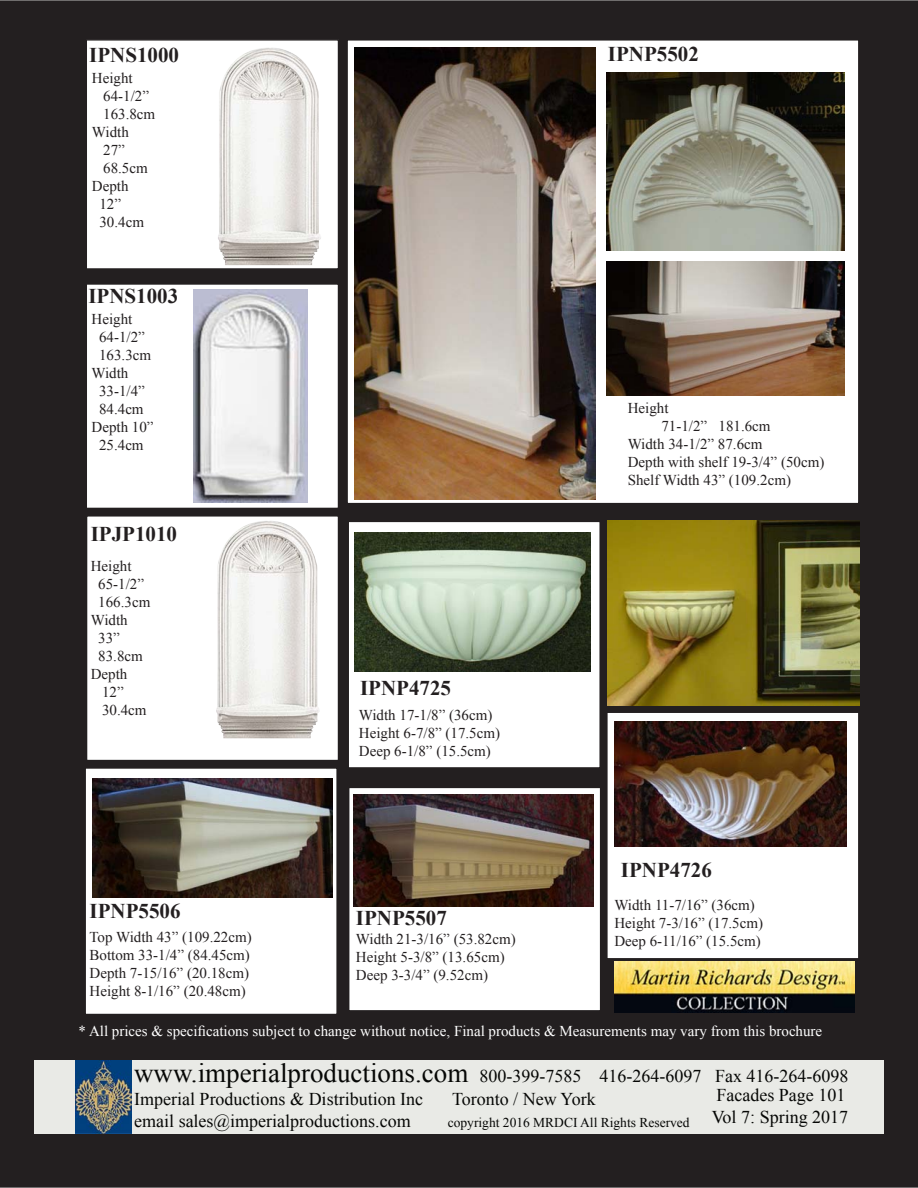
<style>
.page{position:relative;width:918px;height:1188px;background:#231f20}
.page>*{position:absolute;margin:0;border:0;box-sizing:border-box;transform-origin:0 0}
.t1{font:700 21px "Times New Roman";color:#231f20}
.t2{font:18px "Times New Roman";color:#060705}
.t3{font:15px "Times New Roman";color:#231f20}
.t4{font:15px "Times New Roman";color:#fff}
.t5{font:13.5px "Times New Roman";color:#060705}
.s1{font-size:27px}
</style>
<div class="page">
<div style="left:85px;top:768px;width:252px;height:247px;background:#fff"></div>
<div style="left:84px;top:767px;width:254px;height:248px;border:2px solid #231f20"></div>
<div style="left:87px;top:516px;width:252px;height:245px;background:#fff"></div>
<div style="left:86px;top:515px;width:253px;height:246px;border:2px solid #231f20"></div>
<div style="left:347px;top:40px;width:512px;height:464px;background:#fff"></div>
<div style="left:346px;top:39px;width:514px;height:465px;border:2px solid #231f20"></div>
<img style="left:354px;top:47px;width:242px;height:453px">
<img style="left:606px;top:73px;width:239px;height:178px">
<img style="left:606px;top:261px;width:238px;height:134px">
<img style="left:93px;top:779px;width:239px;height:119px">
<div style="left:348px;top:521px;width:252px;height:247px;background:#fff"></div>
<div style="left:347px;top:521px;width:254px;height:248px;border:2px solid #231f20"></div>
<img style="left:354px;top:532px;width:236px;height:140px">
<img style="left:608px;top:521px;width:252px;height:184px">
<div style="left:607px;top:712px;width:252px;height:247px;background:#fff"></div>
<div style="left:606px;top:711px;width:254px;height:249px;border:2px solid #231f20"></div>
<img style="left:614px;top:721px;width:232px;height:125px">
<div style="left:349px;top:787px;width:252px;height:224px;background:#fff"></div>
<div style="left:348px;top:787px;width:253px;height:225px;border:2px solid #231f20"></div>
<img style="left:353px;top:794px;width:241px;height:113px">
<div style="left:86px;top:284px;width:253px;height:224px;background:#fff"></div>
<div style="left:86px;top:283px;width:253px;height:226px;border:2px solid #231f20"></div>
<img style="left:194px;top:289px;width:113px;height:213px">
<div style="left:86px;top:40px;width:253px;height:229px;background:#fff"></div>
<div style="left:86px;top:39px;width:253px;height:231px;border:2px solid #231f20"></div>
<img style="left:218px;top:48px;width:103px;height:217px">
<img style="left:216px;top:521px;width:104px;height:217px">
<img style="left:614px;top:962px;width:241px;height:51px">
<div style="left:34px;top:1061px;width:850px;height:73px;background:#e9eae6"></div>
<img style="left:76px;top:1060px;width:55px;height:73px">
<p class="t1" style="left:89px;top:40px;width:91px">IPNS1000</p>
<p class="t3" style="left:92px;top:67px;width:42px">Height</p>
<p class="t3" style="left:103px;top:85px;width:47px">64-1/2”</p>
<p class="t3" style="left:103px;top:103px;width:54px">163.8cm</p>
<p class="t3" style="left:92px;top:121px;width:38px">Width</p>
<p class="t3" style="left:103px;top:139px;width:23px">27”</p>
<p class="t3" style="left:103px;top:157px;width:46px">68.5cm</p>
<p class="t3" style="left:92px;top:175px;width:38px">Depth</p>
<p class="t3" style="left:99px;top:193px;width:23px">12”</p>
<p class="t3" style="left:99px;top:211px;width:46px">30.4cm</p>
<p class="t1" style="left:88px;top:282px;width:91px">IPNS1003</p>
<p class="t3" style="left:92px;top:309px;width:42px">Height</p>
<p class="t3" style="left:99px;top:327px;width:47px">64-1/2”</p>
<p class="t3" style="left:99px;top:345px;width:54px">163.3cm</p>
<p class="t3" style="left:92px;top:363px;width:38px">Width</p>
<p class="t3" style="left:99px;top:381px;width:47px">33-1/4”</p>
<p class="t3" style="left:99px;top:399px;width:46px">84.4cm</p>
<p class="t3" style="left:92px;top:417px;width:64px">Depth 10”</p>
<p class="t3" style="left:99px;top:435px;width:46px">25.4cm</p>
<p class="t1" style="left:91px;top:520px;width:88px">IPJP1010</p>
<p class="t3" style="left:91px;top:556px;width:42px">Height</p>
<p class="t3" style="left:98px;top:574px;width:47px">65-1/2”</p>
<p class="t3" style="left:98px;top:592px;width:54px">166.3cm</p>
<p class="t3" style="left:91px;top:610px;width:38px">Width</p>
<p class="t3" style="left:98px;top:628px;width:23px">33”</p>
<p class="t3" style="left:98px;top:646px;width:46px">83.8cm</p>
<p class="t3" style="left:91px;top:664px;width:38px">Depth</p>
<p class="t3" style="left:102px;top:682px;width:23px">12”</p>
<p class="t3" style="left:102px;top:700px;width:46px">30.4cm</p>
<p class="t1" style="left:90px;top:896px;width:92px">IPNP5506</p>
<p class="t3" style="left:90px;top:927px;width:164px">Top Width 43” (109.22cm)</p>
<p class="t3" style="left:90px;top:945px;width:162px">Bottom 33-1/4” (84.45cm)</p>
<p class="t3" style="left:90px;top:963px;width:161px">Depth 7-15/16” (20.18cm)</p>
<p class="t3" style="left:90px;top:981px;width:158px">Height 8-1/16” (20.48cm)</p>
<p class="t1" style="left:608px;top:40px;width:92px">IPNP5502</p>
<p class="t1" style="left:360px;top:674px;width:92px">IPNP4725</p>
<p class="t3" style="left:359px;top:705px;width:135px">Width 17-1/8” (36cm)</p>
<p class="t3" style="left:359px;top:723px;width:143px">Height 6-7/8” (17.5cm)</p>
<p class="t3" style="left:359px;top:741px;width:134px">Deep 6-1/8” (15.5cm)</p>
<p class="t1" style="left:356px;top:904px;width:92px">IPNP5507</p>
<p class="t3" style="left:628px;top:398px;width:42px">Height</p>
<p class="t3" style="left:661px;top:416px;width:111px">71-1/2” 181.6cm</p>
<p class="t3" style="left:628px;top:434px;width:136px">Width 34-1/2” 87.6cm</p>
<p class="t3" style="left:628px;top:452px;width:198px">Depth with shelf 19-3/4” (50cm)</p>
<p class="t3" style="left:628px;top:470px;width:165px">Shelf Width 43” (109.2cm)</p>
<p class="t1" style="left:621px;top:855px;width:92px">IPNP4726</p>
<p class="t3" style="left:614px;top:895px;width:142px">Width 11-7/16” (36cm)</p>
<p class="t3" style="left:614px;top:913px;width:150px">Height 7-3/16” (17.5cm)</p>
<p class="t3" style="left:356px;top:929px;width:161px">Width 21-3/16” (53.82cm)</p>
<p class="t3" style="left:614px;top:931px;width:148px">Deep 6-11/16” (15.5cm)</p>
<p class="t3" style="left:356px;top:947px;width:150px">Height 5-3/8” (13.65cm)</p>
<p class="t3" style="left:356px;top:965px;width:134px">Deep 3-3/4” (9.52cm)</p>
<p class="t4" style="left:79px;top:1021px;width:745px">* All prices &amp; specifications subject to change without notice, Final products &amp; Measurements may vary from this brochure</p>
<p class="t2" style="left:134px;top:1064px;width:716px"><span class="s1">www.imperialproductions.com</span> 800-399-7585 416-264-6097 Fax 416-264-6098</p>
<p class="t2" style="left:134px;top:1087px;width:290px">Imperial Productions &amp; Distribution Inc</p>
<p class="t2" style="left:452px;top:1087px;width:145px">Toronto / New York</p>
<p class="t2" style="left:134px;top:1109px;width:278px">email sales@imperialproductions.com</p>
<p class="t5" style="left:448px;top:1113px;width:243px">copyright 2016 MRDCI All Rights Reserved</p>
<p class="t2" style="left:716px;top:1083px;width:130px">Facades Page 101</p>
<p class="t2" style="left:712px;top:1105px;width:138px">Vol 7: Spring 2017</p>
</div>
